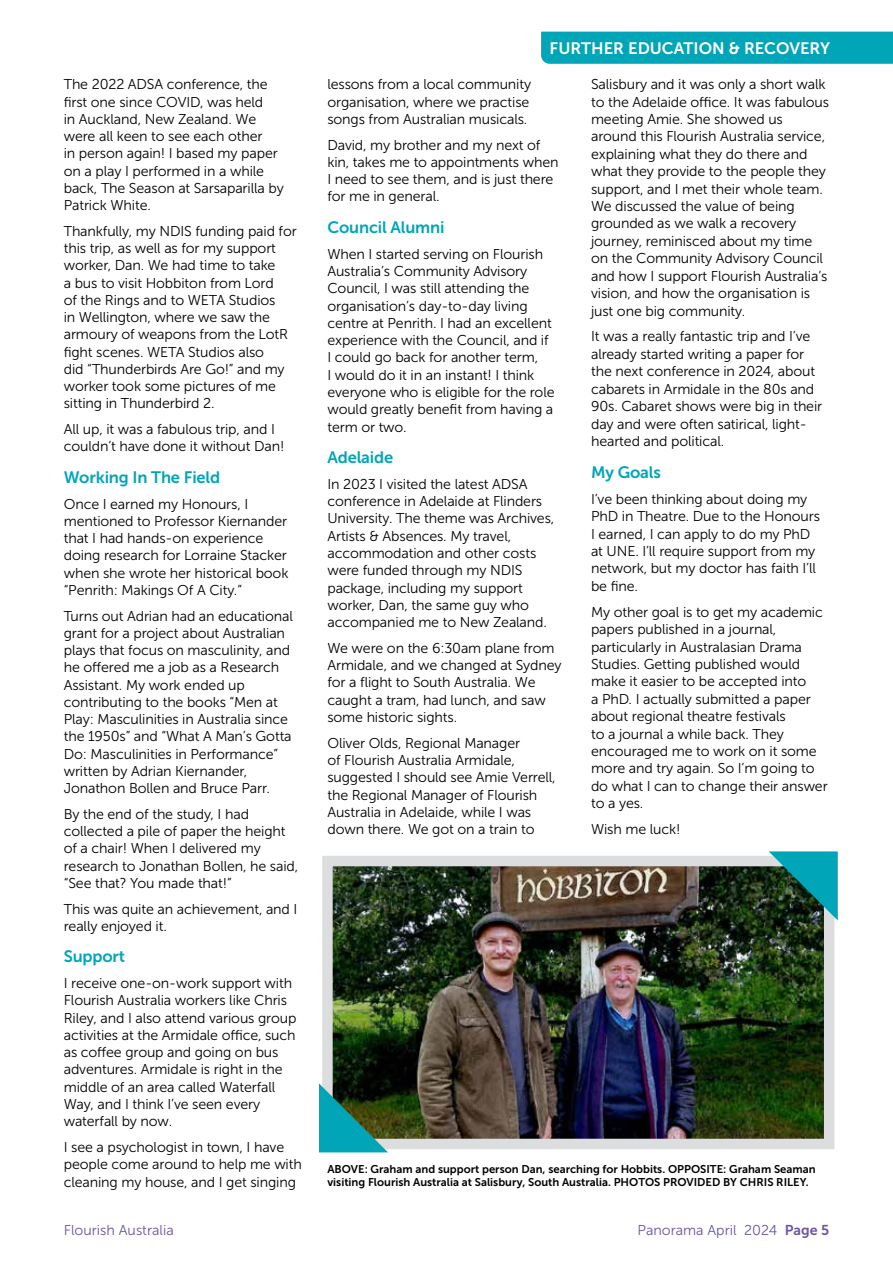
<style>
.page{position:relative;width:893px;height:1263px;background:#fff}
.page>*{position:absolute;margin:0;border:0;box-sizing:border-box;transform-origin:0 0}
.t1{font:16.5px "Museo Sans 700";letter-spacing:-.01em;color:#00a5b8}
.t2{font:16.5px "Museo Sans 700";color:#fff}
.t3{font:14.25px/17.2px "Museo Sans 300";letter-spacing:-.01em;color:#000}
.t4{font:14.25px "Museo Sans 300";color:#6c54a3}
.t5{font:11.25px/13.5px "Museo Sans 700";color:#000}
.s1{font-family:"Museo Sans 700"}
</style>
<div class="page">
<div style="left:541px;top:32px;width:352px;height:32px;background:#00a5b8"></div>
<img style="left:333px;top:867px;width:490px;height:271px">
<div style="left:322px;top:856px;width:512px;height:293px;border:10px solid #dcddde"></div>
<svg style="left:769px;top:851px;width:69px;height:69px;background:#177373"></svg>
<svg style="left:319px;top:1083px;width:69px;height:69px;background:#1a6f68"></svg>
<p class="t3" style="left:64px;top:76px;width:222px">The 2022 ADSA conference, the first one since COVID, was held<br>in Auckland, New Zealand. We were all keen to see each other<br>in person again! I based my paper on a play I performed in a while back, The Season at Sarsaparilla by<br>Patrick White.</p>
<p class="t3" style="left:64px;top:222px;width:234px">Thankfully, my NDIS funding paid for this trip, as well as for my support worker, Dan. We had time to take<br>a bus to visit Hobbiton from Lord<br>of the Rings and to WETA Studios<br>in Wellington, where we saw the armoury of weapons from the LotR fight scenes. WETA Studios also<br>did “Thunderbirds Are Go!” and my worker took some pictures of me sitting in Thunderbird 2.</p>
<p class="t3" style="left:64px;top:421px;width:222px">All up, it was a fabulous trip, and I couldn’t have done it without Dan!</p>
<p class="t1" style="left:64px;top:468px;width:158px">Working In The Field</p>
<p class="t3" style="left:64px;top:495px;width:226px">Once I earned my Honours, I mentioned to Professor Kiernander that I had hands-on experience doing research for Lorraine Stacker when she wrote her historical book “Penrith: Makings Of A City.”</p>
<p class="t3" style="left:64px;top:607px;width:231px">Turns out Adrian had an educational grant for a project about Australian plays that focus on masculinity, and he offered me a job as a Research Assistant. My work ended up contributing to the books “Men at Play: Masculinities in Australia since the 1950s” and “What A Man’s Gotta Do: Masculinities in Performance” written by Adrian Kiernander, Jonathon Bollen and Bruce Parr.</p>
<p class="t3" style="left:64px;top:805px;width:236px">By the end of the study, I had collected a pile of paper the height of a chair! When I delivered my research to Jonathan Bollen, he said, “See that? You made that!”</p>
<p class="t3" style="left:64px;top:900px;width:235px">This was quite an achievement, and I really enjoyed it.</p>
<p class="t1" style="left:64px;top:947px;width:63px">Support</p>
<p class="t3" style="left:64px;top:975px;width:234px">I receive one-on-work support with Flourish Australia workers like Chris Riley, and I also attend various group activities at the Armidale office, such as coffee group and going on bus adventures. Armidale is right in the middle of an area called Waterfall Way, and I think I’ve seen every waterfall by now.</p>
<p class="t3" style="left:64px;top:1138px;width:240px">I see a psychologist in town, I have people come around to help me with cleaning my house, and I get singing</p>
<p class="t2" style="left:550px;top:39px;width:282px">FURTHER EDUCATION &amp; RECOVERY</p>
<p class="t3" style="left:327px;top:76px;width:205px;text-align:justify">lessons from a local community organisation, where we practise songs from Australian musicals.</p>
<p class="t3" style="left:327px;top:136px;width:233px">David, my brother and my next of kin, takes me to appointments when<br>I need to see them, and is just there for me in general.</p>
<p class="t1" style="left:327px;top:218px;width:119px">Council Alumni</p>
<p class="t3" style="left:327px;top:245px;width:229px">When I started serving on Flourish<br>Australia’s Community Advisory<br>Council, I was still attending the organisation’s day-to-day living centre at Penrith. I had an excellent experience with the Council, and if<br>I could go back for another term,<br>I would do it in an instant! I think everyone who is eligible for the role would greatly benefit from having a term or two.</p>
<p class="t1" style="left:327px;top:448px;width:67px">Adelaide</p>
<p class="t3" style="left:327px;top:475px;width:228px">In 2023 I visited the latest ADSA conference in Adelaide at Flinders<br>University. The theme was Archives,<br>Artists &amp; Absences. My travel, accommodation and other costs were funded through my NDIS package, including my support worker, Dan, the same guy who accompanied me to New Zealand.</p>
<p class="t3" style="left:327px;top:639px;width:236px">We were on the 6:30am plane from<br>Armidale, and we changed at Sydney for a flight to South Australia. We caught a tram, had lunch, and saw some historic sights.</p>
<p class="t3" style="left:327px;top:734px;width:230px">Oliver Olds, Regional Manager<br>of Flourish Australia Armidale, suggested I should see Amie Verrell, the Regional Manager of Flourish<br>Australia in Adelaide, while I was down there. We got on a train to</p>
<p class="t3" style="left:591px;top:76px;width:240px">Salisbury and it was only a short walk to the Adelaide office. It was fabulous meeting Amie. She showed us around this Flourish Australia service, explaining what they do there and what they provide to the people they support, and I met their whole team.<br>We discussed the value of being grounded as we walk a recovery journey, reminisced about my time on the Community Advisory Council and how I support Flourish Australia’s vision, and how the organisation is just one big community.</p>
<p class="t3" style="left:591px;top:328px;width:233px">It was a really fantastic trip and I’ve already started writing a paper for the next conference in 2024, about cabarets in Armidale in the 80s and 90s. Cabaret shows were big in their day and were often satirical, light&shy;hearted and political.</p>
<p class="t1" style="left:591px;top:463px;width:71px">My Goals</p>
<p class="t3" style="left:591px;top:490px;width:230px">I’ve been thinking about doing my<br>PhD in Theatre. Due to the Honours<br>I earned, I can apply to do my PhD at UNE. I’ll require support from my network, but my doctor has faith I’ll be fine.</p>
<p class="t3" style="left:591px;top:603px;width:238px">My other goal is to get my academic papers published in a journal, particularly in Australasian Drama<br>Studies. Getting published would make it easier to be accepted into<br>a PhD. I actually submitted a paper about regional theatre festivals<br>to a journal a while back. They encouraged me to work on it some more and try again. So I’m going to do what I can to change their answer to a yes.</p>
<p class="t3" style="left:591px;top:821px;width:91px">Wish me luck!</p>
<p class="t5" style="left:327px;top:1162px;width:490px">ABOVE: Graham and support person Dan, searching for Hobbits. OPPOSITE: Graham Seaman visiting Flourish Australia at Salisbury, South Australia. PHOTOS PROVIDED BY CHRIS RILEY.</p>
<p class="t4" style="left:64px;top:1223px;width:112px">Flourish Australia</p>
<p class="t4" style="left:637px;top:1223px;width:193px">Panorama April 2024 <span class="s1">Page 5</span></p>
</div>
